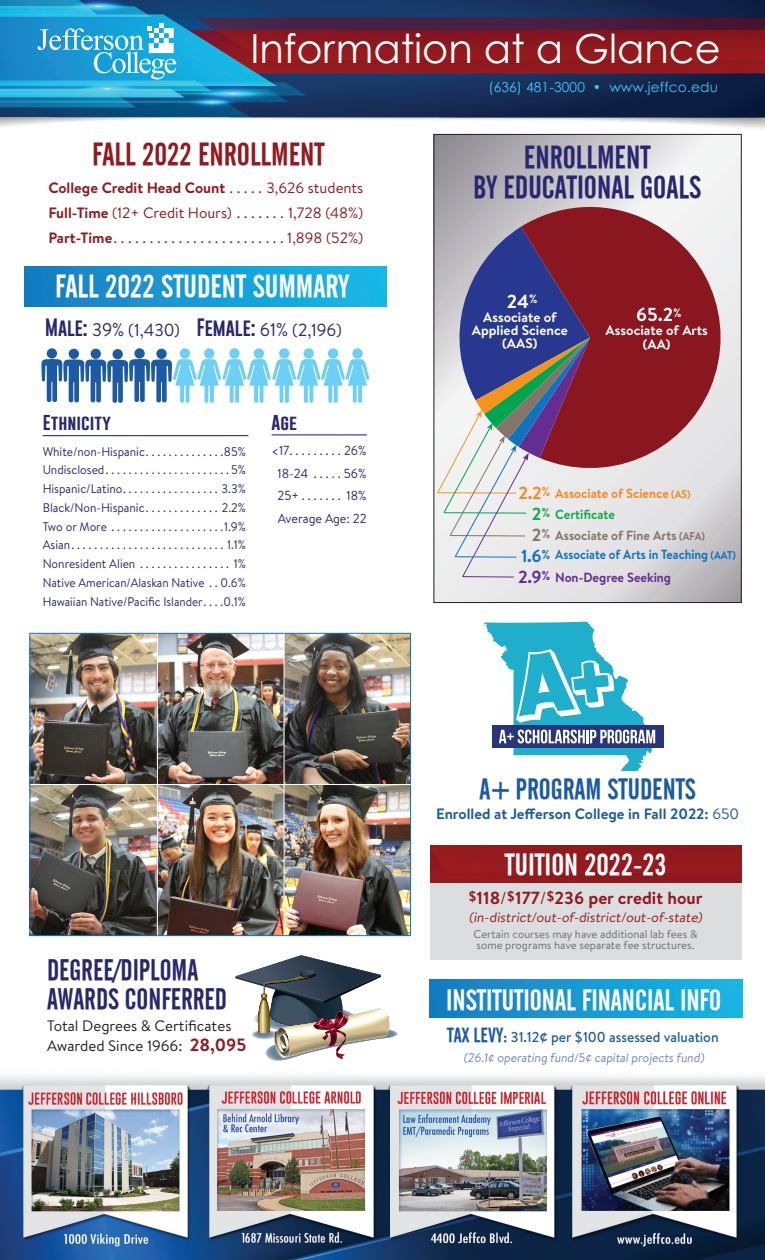
<style>
.page{position:relative;width:765px;height:1260px;background:#fff}
.page>*{position:absolute;margin:0;border:0;box-sizing:border-box;transform-origin:0 0}
.t1{font:40px "Century Gothic";color:#fff}
.BY_THE_NUMBERS{font:31.25px "Eng Gothic Normal";color:#28276f}
.BY_THE_NUMBERS-2{font:31.25px "Eng Gothic Normal";color:#fff}
.Paragraph_Style_4{font:31.25px "Eng Gothic Normal";color:#92191f}
.Enrollment{font:30px "Eng Gothic Normal";color:#fff}
.BY_THE_NUMBERS-3{font:29px "Eng Gothic Normal";color:#28276f}
.Enrollment-2{font:28.75px "Eng Gothic Normal";color:#fff}
.t2{font:28.75px "Eng Gothic Normal";color:#1c5aa5}
.listing{font:700 18.75px "Brandon Text";color:#fff}
.body{font:17.5px "Brandon Text";color:#28276f;scale:.96 1}
.t3{font:700 17.5px "Brandon Text";color:#92191f}
.t4{font:15.75px "Gobold";color:#28276f;scale:1.1 1}
.t5{font:15.12px "Brandon Text";color:#231f20}
.body-2{font:15px "Brandon Text";color:#92191f}
.body-3{font:700 15px "Brandon Text";color:#92191f}
.t6{font:700 15px "Brandon Text";color:#1c5aa5}
.t7{font:500 14.38px "Brandon Text";color:#1c5aa5}
.listing-2{font:700 13.75px/13.4px "Brandon Text";color:#fff;text-align:center}
.t8{font:13.75px "Brandon Text";color:#92191f}
.t9{font:13.75px "Century Gothic";letter-spacing:.01em;color:#40c7f4}
.listing-3{font:700 13.25px "Brandon Text";color:#1074bc;scale:.92 1}
.listing-4{font:700 13.25px "Brandon Text";color:#f68923;scale:.96 1}
.listing-5{font:700 13.25px "Brandon Text";color:#847566;scale:.96 1}
.listing-6{font:700 13.25px "Brandon Text";color:#652d91;scale:.96 1}
.listing-7{font:700 13.25px "Brandon Text";color:#15a850;scale:.96 1}
.t10{font:13.12px "Brandon Text";color:#28276f;scale:.95 1}
.t11{font:12.5px "Brandon Text";color:#28276f;scale:.95 1}
.t12{font:12.5px "Brandon Text";color:#28276f;scale:.93 1}
.t13{font:12.5px "Brandon Text";color:#6e82bc;scale:.96 1}
.t14{font:11.25px "Brandon Text";color:#6c6d70}
.s1{font-weight:400}
.s2{font-weight:700}
.s3{font-family:"Gobold";font-size:18.38px}
.s4{font-size:18.38px}
.s5{font-weight:700;font-size:17.62px;color:#92191f}
.s6{font-size:17.5px}
.s7{font-size:12.75px}
.s8{font-size:11.25px}
.s9{font-size:13.75px}
.s10{font-family:"Eng Gothic Normal";font-weight:400;font-size:20px}
.s11{font-size:16.25px}
</style>
<div class="page">
<img style="left:0;top:0;width:765px;height:197px">
<svg style="left:38px;top:23px;width:138px;height:57px;background:#46b0de"></svg>
<img style="left:0;top:1075px;width:765px;height:185px">
<div style="left:430px;top:846px;width:312px;height:114px;background:#dcdddf"></div>
<img style="left:25px;top:266px;width:362px;height:40px">
<img style="left:32px;top:635px;width:377px;height:299px">
<div style="left:30px;top:633px;width:381px;height:303px;border:1px solid #1074bc"></div>
<hr style="left:43px;top:435px;width:205px;height:1px;background:#001c88">
<hr style="left:272px;top:435px;width:95px;height:1px;background:#001c88">
<svg style="left:436px;top:136px;width:304px;height:465px;background:#d0cfd2"></svg>
<svg style="left:521px;top:201px;width:217px;height:285px;background:#ac6369"></svg>
<div style="left:434px;top:134px;width:308px;height:469px;border:1px solid #231f20"></div>
<div style="left:352px;top:348px;width:11px;height:11px;background:#6bcff6;border-radius:50%"></div>
<div style="left:156px;top:349px;width:11px;height:10px;background:#1c5aa5;border-radius:50%"></div>
<div style="left:134px;top:348px;width:11px;height:11px;background:#1c5aa5;border-radius:50%"></div>
<div style="left:113px;top:349px;width:10px;height:10px;background:#1c5aa5;border-radius:50%"></div>
<div style="left:91px;top:349px;width:10px;height:10px;background:#1c5aa5;border-radius:50%"></div>
<div style="left:69px;top:349px;width:10px;height:10px;background:#1c5aa5;border-radius:50%"></div>
<div style="left:47px;top:348px;width:10px;height:11px;background:#1c5aa5;border-radius:50%"></div>
<div style="left:328px;top:348px;width:10px;height:11px;background:#6bcff6;border-radius:50%"></div>
<div style="left:304px;top:348px;width:10px;height:11px;background:#6bcff6;border-radius:50%"></div>
<div style="left:279px;top:348px;width:10px;height:11px;background:#6bcff6;border-radius:50%"></div>
<div style="left:254px;top:348px;width:10px;height:11px;background:#6bcff6;border-radius:50%"></div>
<div style="left:229px;top:348px;width:11px;height:11px;background:#6bcff6;border-radius:50%"></div>
<div style="left:204px;top:348px;width:10px;height:11px;background:#6bcff6;border-radius:50%"></div>
<svg style="left:41px;top:359px;width:328px;height:44px"></svg>
<div style="left:180px;top:348px;width:10px;height:11px;background:#6bcff6;border-radius:50%"></div>
<svg style="left:437px;top:227px;width:153px;height:350px;background:#9b91a8"></svg>
<hr style="left:30px;top:784px;width:381px;height:1px;background:#fff">
<hr style="left:157px;top:634px;width:1px;height:301px;background:#fff">
<hr style="left:284px;top:634px;width:1px;height:301px;background:#fff">
<div style="left:430px;top:846px;width:312px;height:37px;background:#951a1e"></div>
<img style="left:430px;top:980px;width:312px;height:37px">
<svg style="left:235px;top:955px;width:163px;height:106px"></svg>
<div style="left:492px;top:725px;width:171px;height:23px;background:#28357d"></div>
<svg style="left:484px;top:622px;width:171px;height:149px"></svg>
<p class="t1" style="left:250px;top:25px;width:472px">Information at a Glance</p>
<p class="Paragraph_Style_4" style="left:92px;top:133px;width:234px">FALL 2022 ENROLLMENT</p>
<p class="body-3" style="left:48px;top:177px;width:317px">College Credit Head Count <span class="s1">. . . . . 3,626 students</span></p>
<p class="body-2" style="left:48px;top:202px;width:317px"><span class="s2">Full-Time</span> (12+ Credit Hours) . . . . . . . 1,728 (48%)</p>
<p class="body-2" style="left:48px;top:227px;width:317px"><span class="s2">Part-Time</span> . . . . . . . . . . . . . . . . . . . . . . . . 1,898 (52%)</p>
<p class="BY_THE_NUMBERS-2" style="left:55px;top:265px;width:296px">FALL 2022 STUDENT SUMMARY</p>
<p class="body" style="left:45px;top:318px;width:311px"><span class="s3">Male:</span> <span class="s4">39%</span> (1,430) <span class="s3">Female:</span> <span class="s4">61%</span> (2,196)</p>
<p class="t4" style="left:43px;top:413px;width:64px">Ethnicity</p>
<p class="t11" style="left:43px;top:443px;width:215px">White/non-Hispanic . . . . . . . . . . . . . 85%</p>
<p class="t11" style="left:43px;top:461px;width:215px">Undisclosed . . . . . . . . . . . . . . . . . . . . . 5%</p>
<p class="t11" style="left:43px;top:480px;width:215px">Hispanic/Latino . . . . . . . . . . . . . . . . . 3.3%</p>
<p class="t11" style="left:43px;top:499px;width:215px">Black/Non-Hispanic . . . . . . . . . . . . . 2.2%</p>
<p class="t11" style="left:43px;top:518px;width:215px">Two or More . . . . . . . . . . . . . . . . . . . 1.9%</p>
<p class="t11" style="left:43px;top:536px;width:215px">Asian . . . . . . . . . . . . . . . . . . . . . . . . . . . 1.1%</p>
<p class="t11" style="left:43px;top:555px;width:215px">Nonresident Alien . . . . . . . . . . . . . . . . 1%</p>
<p class="t12" style="left:43px;top:574px;width:220px">Native American/Alaskan Native . . 0.6%</p>
<p class="t12" style="left:43px;top:593px;width:220px">Hawaiian Native/Pacific Islander . . . 0.1%</p>
<p class="t4" style="left:272px;top:412px;width:25px">Age</p>
<p class="t10" style="left:272px;top:442px;width:102px">&lt;17 . . . . . . . . . 26%</p>
<p class="t10" style="left:278px;top:464px;width:95px">18-24 . . . . . 56%</p>
<p class="t10" style="left:278px;top:487px;width:95px">25+ . . . . . . . 18%</p>
<p class="t10" style="left:278px;top:509px;width:95px">Average Age: 22</p>
<p class="BY_THE_NUMBERS-3" style="left:47px;top:950px;width:153px">DEGREE/DIPLOMA</p>
<p class="BY_THE_NUMBERS-3" style="left:47px;top:979px;width:181px">AWARDS CONFERRED</p>
<p class="t5" style="left:47px;top:1015px;width:186px">Total Degrees &amp; Certificates</p>
<p class="t5" style="left:47px;top:1036px;width:201px">Awarded Since 1966: <span class="s5">28,095</span></p>
<p class="t9" style="left:488px;top:79px;width:231px">(636) 481-3000 • www.jeffco.edu</p>
<p class="BY_THE_NUMBERS" style="left:524px;top:136px;width:128px">ENROLLMENT</p>
<p class="BY_THE_NUMBERS" style="left:473px;top:166px;width:230px">BY EDUCATIONAL GOALS</p>
<p class="listing" style="left:507px;top:288px;width:32px">24<sup>%</sup></p>
<p class="listing-2" style="left:472px;top:310px;width:97px">Associate of<br>Applied Science (AAS)</p>
<p class="listing" style="left:636px;top:302px;width:47px">65.2<sup>%</sup></p>
<p class="listing-2" style="left:606px;top:323px;width:104px">Associate of Arts (AA)</p>
<p class="listing-4" style="left:518px;top:484px;width:181px"><span class="s6">2.2</span><span class="s7">%</span> Associate of Science <span class="s8">(AS)</span></p>
<p class="listing-7" style="left:532px;top:505px;width:88px"><span class="s6">2</span><span class="s7">%</span> Certificate</p>
<p class="listing-5" style="left:532px;top:526px;width:182px"><span class="s6">2</span><span class="s7">%</span> Associate of Fine Arts <span class="s8">(AFA)</span></p>
<p class="listing-3" style="left:521px;top:545px;width:235px"><span class="s6">1.6</span><span class="s7">%</span> Associate of Arts in Teaching <span class="s8">(AAT)</span></p>
<p class="listing-6" style="left:518px;top:568px;width:161px"><span class="s6">2.9</span><span class="s7">%</span> Non-Degree Seeking</p>
<p class="t2" style="left:479px;top:769px;width:218px">A+ PROGRAM STUDENTS</p>
<p class="t6" style="left:436px;top:803px;width:305px">Enrolled at Jefferson College in Fall 2022: <span class="s1">650</span></p>
<p class="Enrollment" style="left:505px;top:844px;width:163px">TUITION 2022-23</p>
<p class="t3" style="left:468px;top:885px;width:236px"><span class="s9">$</span>118<span class="s1">/</span><span class="s9">$</span>177<span class="s1">/</span><span class="s9">$</span>236 per credit hour</p>
<p class="t8" style="left:469px;top:908px;width:238px">(in-district/out-of-district/out-of-state)</p>
<p class="t14" style="left:473px;top:926px;width:226px">Certain courses may have additional lab fees &amp;</p>
<p class="t14" style="left:477px;top:938px;width:218px">some programs have separate fee structures.</p>
<p class="Enrollment-2" style="left:446px;top:980px;width:277px">INSTITUTIONAL FINANCIAL INFO</p>
<p class="t7" style="left:447px;top:1027px;width:273px"><span class="s10">TAX LEVY:</span> 31.12<span class="s11">¢</span> per $100 assessed valuation</p>
<p class="t13" style="left:463px;top:1049px;width:254px">(26.1¢ operating fund/5¢ capital projects fund)</p>
</div>
